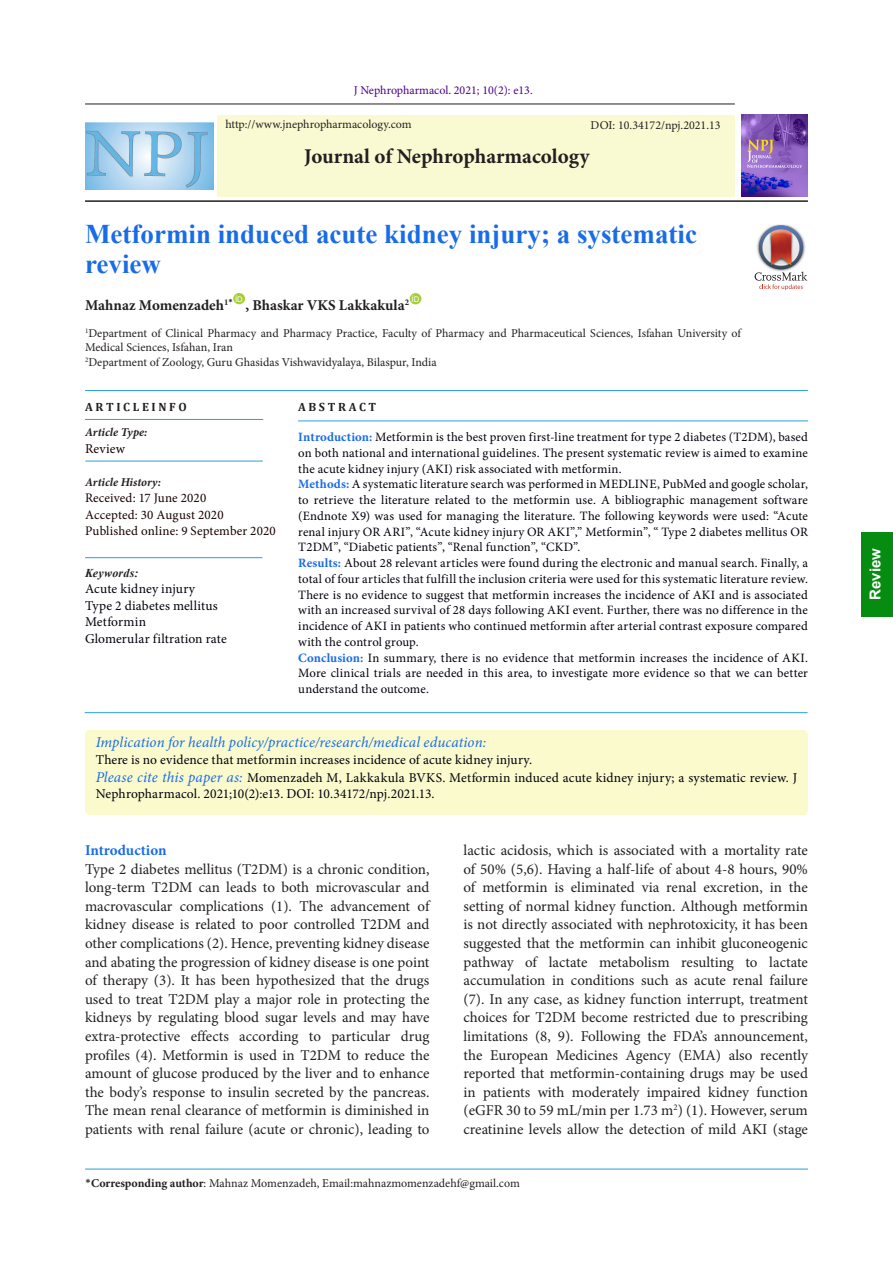
<style>
.page{position:relative;width:893px;height:1263px;background:#fff}
.page>*{position:absolute;margin:0;border:0;box-sizing:border-box;transform-origin:0 0}
.t1{font:700 27px/30px "Times New Roman";color:#196ce8}
.t2{font:700 21px "Minion Pro";color:#231f20}
.t3{font:15px/18.6px "Minion Pro";color:#231f20;text-align:justify}
.abstract{font:italic 15px "Minion Pro";letter-spacing:.005em;color:#196ce8}
.t4{font:700 15px "Minion Pro";color:#231f20}
.t5{font:700 15px "Minion Pro";letter-spacing:-.005em;color:#196ce8}
.t6{font:700 15px "Arial";color:#fff}
.abstract-2{font:13.5px/16.5px "Minion Pro";letter-spacing:.01em;color:#00000b}
.t7{font:13.5px "Minion Pro";letter-spacing:.01em;color:#170000}
.t8{font:13.05px "Minion Pro";letter-spacing:.015em;color:#170000}
.abstract-3{font:12.75px/15.8px "Minion Pro";letter-spacing:.01em;color:#00000b;text-align:justify}
.t9{font:12px/14.4px "Minion Pro";color:#231f20}
.t10{font:12px "Minion Pro";color:#4b0082}
.t11{font:italic 700 12px "Minion Pro";color:#231f20}
.t12{font:700 12px "Cambria";color:#231f20}
.abstract-4{font:italic 700 12px "Times New Roman";letter-spacing:.015em;color:#231f20}
.t13{font:7.8px "Arial";color:#fff}
.s1{font-weight:700;color:#196ce8}
.s2{font-style:italic;font-size:15px;color:#196ce8}
.s3{font-family:"Calibri"}
.s4{font-weight:700}
</style>
<div class="page">
<hr style="left:85px;top:104px;width:650px;height:1px;background:#231f20">
<hr style="left:85px;top:200px;width:723px;height:2px;background:#231f20">
<div style="left:217px;top:115px;width:518px;height:81px;background:#fafad2"></div>
<img style="left:741px;top:115px;width:66px;height:82px">
<div style="left:233px;top:293px;width:12px;height:11px;background:#a6ce39;border-radius:50%"></div>
<div style="left:410px;top:293px;width:11px;height:11px;background:#a6ce39;border-radius:50%"></div>
<hr style="left:85px;top:1169px;width:723px;height:1px;background:#28a0da">
<div style="left:85px;top:730px;width:723px;height:85px;background:#fafacd;border-radius:5px"></div>
<hr style="left:298px;top:420px;width:510px;height:1px;background:#28a0da">
<hr style="left:85px;top:390px;width:723px;height:1px;background:#28a0da">
<hr style="left:85px;top:712px;width:722px;height:1px;background:#28a0da">
<hr style="left:85px;top:419px;width:178px;height:1px;background:#28a0da">
<hr style="left:85px;top:461px;width:178px;height:1px;background:#28a0da">
<div style="left:861px;top:532px;width:32px;height:85px;background:#058c11"></div>
<svg style="left:755px;top:225px;width:52px;height:65px"></svg>
<hr style="left:85px;top:557px;width:177px;height:1px;background:#28a0da">
<img style="left:85px;top:122px;width:128px;height:67px">
<p class="t10" style="left:354px;top:82px;width:181px">J Nephropharmacol. 2021; 10(2): e13.</p>
<p class="t9" style="left:225px;top:117px;width:188px">http://www.jnephropharmacology.com</p>
<p class="t9" style="left:591px;top:118px;width:131px">DOI: 10.34172/npj.2021.13</p>
<p class="t2" style="left:304px;top:142px;width:287px">Journal of Nephropharmacology</p>
<p class="t1" style="left:85px;top:218px;width:613px">Metformin induced acute kidney injury; a systematic review</p>
<p class="t4" style="left:85px;top:294px;width:149px">Mahnaz Momenzadeh<sup>1</sup><sup>*</sup></p>
<p class="t13" style="left:235px;top:294px;width:9px">ID</p>
<p class="t13" style="left:412px;top:294px;width:9px">ID</p>
<p class="t9" style="left:85px;top:326px;width:658px"><sup>1</sup>Department of Clinical Pharmacy and Pharmacy Practice, Faculty of Pharmacy and Pharmaceutical Sciences, Isfahan University of<br>Medical Sciences, Isfahan, Iran</p>
<p class="t9" style="left:85px;top:355px;width:353px"><sup>2</sup>Department of Zoology, Guru Ghasidas Vishwavidyalaya, Bilaspur, India</p>
<p class="t4" style="left:245px;top:294px;width:165px">, Bhaskar VKS Lakkakula<sup>2</sup></p>
<p class="t12" style="left:85px;top:398px;width:103px">A R T I C L E I N F O</p>
<p class="t11" style="left:85px;top:424px;width:64px">Article Type:</p>
<p class="t7" style="left:85px;top:439px;width:41px">Review</p>
<p class="t11" style="left:85px;top:473px;width:78px">Article History:</p>
<p class="t8" style="left:85px;top:489px;width:123px">Received: 17 June 2020</p>
<p class="t8" style="left:85px;top:506px;width:140px">Accepted: 30 August 2020</p>
<p class="t8" style="left:85px;top:522px;width:192px">Published online: 9 September 2020</p>
<p class="abstract-4" style="left:85px;top:564px;width:55px">Keywords:</p>
<p class="abstract-2" style="left:85px;top:581px;width:112px">Acute kidney injury</p>
<p class="abstract-2" style="left:85px;top:597px;width:134px">Type 2 diabetes mellitus</p>
<p class="abstract-2" style="left:85px;top:614px;width:63px">Metformin</p>
<p class="abstract-2" style="left:85px;top:630px;width:143px">Glomerular filtration rate</p>
<p class="t12" style="left:298px;top:398px;width:80px">A B S T R A C T</p>
<p class="abstract-3" style="left:298px;top:429px;width:511px"><span class="s1">Introduction:</span> Metformin is the best proven first-line treatment for type 2 diabetes (T2DM), based on both national and international guidelines. The present systematic review is aimed to examine the acute kidney injury (AKI) risk associated with metformin.</p>
<p class="abstract-3" style="left:298px;top:476px;width:511px"><span class="s1">Methods:</span> A systematic literature search was performed in MEDLINE, PubMed and google scholar, to retrieve the literature related to the metformin use. A bibliographic management software (Endnote X9) was used for managing the literature. The following keywords were used: “Acute renal injury OR ARI”, “Acute kidney injury OR AKI”,” Metformin”, “ Type 2 diabetes mellitus OR T2DM”, “Diabetic patients”, “Renal function”, “CKD”.</p>
<p class="abstract-3" style="left:298px;top:555px;width:511px"><span class="s1">Results:</span> About 28 relevant articles were found during the electronic and manual search. Finally, a total of four articles that fulfill the inclusion criteria were used for this systematic literature review.<br>There is no evidence to suggest that metformin increases the incidence of AKI and is associated with an increased survival of 28 days following AKI event. Further, there was no difference in the incidence of AKI in patients who continued metformin after arterial contrast exposure compared with the control group.</p>
<p class="abstract-3" style="left:298px;top:650px;width:511px"><span class="s1">Conclusion:</span> In summary, there is no evidence that metformin increases the incidence of AKI.<br>More clinical trials are needed in this area, to investigate more evidence so that we can better understand the outcome.</p>
<p class="abstract" style="left:96px;top:732px;width:392px">Implication for health policy/practice/research/medical education:</p>
<p class="abstract-2" style="left:96px;top:751px;width:438px">There is no evidence that metformin increases incidence of acute kidney injury.</p>
<p class="abstract-2" style="left:96px;top:769px;width:703px"><span class="s2">Please cite this paper as:</span> Momenzadeh M, Lakkakula BVKS. Metformin induced acute kidney injury; a systematic review. J<br>Nephropharmacol. 2021;10(2):e13. DOI: 10.34172/npj.2021.13.</p>
<p class="t5" style="left:85px;top:840px;width:83px">Introduction</p>
<p class="t3" style="left:85px;top:860px;width:346px">Type 2 diabetes mellitus (T2DM) is a chronic condition, long-term T2DM can leads to both microvascular and macrovascular complications (1). The advancement of kidney disease is related to poor controlled T2DM and other complications (2). Hence, preventing kidney disease and abating the progression of kidney disease is one point of therapy (3). It has been hypothesized that the drugs used to treat T2DM play a major role in protecting the kidneys by regulating blood sugar levels and may have extra-protective effects according to particular drug profiles (4). Metformin is used in T2DM to reduce the amount of glucose produced by the liver and to enhance the body’s response to insulin secreted by the pancreas.<br>The mean renal clearance of metformin is diminished in patients with renal failure (acute or chronic), leading to</p>
<p class="t3" style="left:463px;top:841px;width:346px">lactic acidosis, which is associated with a mortality rate of 50% (5,6). Having a half-life of about 4-8 hours, 90% of metformin is eliminated via renal excretion, in the setting of normal kidney function. Although metformin is not directly associated with nephrotoxicity, it has been suggested that the metformin can inhibit gluconeogenic pathway of lactate metabolism resulting to lactate accumulation in conditions such as acute renal failure (7). In any case, as kidney function interrupt, treatment choices for T2DM become restricted due to prescribing limitations (8, 9). Following the FDA’s announcement, the European Medicines Agency (EMA) also recently reported that metformin-containing drugs may be used in patients with moderately impaired kidney function (eGFR 30 to 59 mL/min per 1.73 m<sup>2</sup>) (1). However, serum creatinine levels allow the detection of mild AKI (stage</p>
<p class="t9" style="left:85px;top:1176px;width:436px"><span class="s3">*</span><span class="s4">Corresponding author</span>: Mahnaz Momenzadeh, Email:mahnazmomenzadehf@gmail.com</p>
<p class="t6" style="left:864px;top:600px;width:53px;rotate:-90deg">Review</p>
</div>
